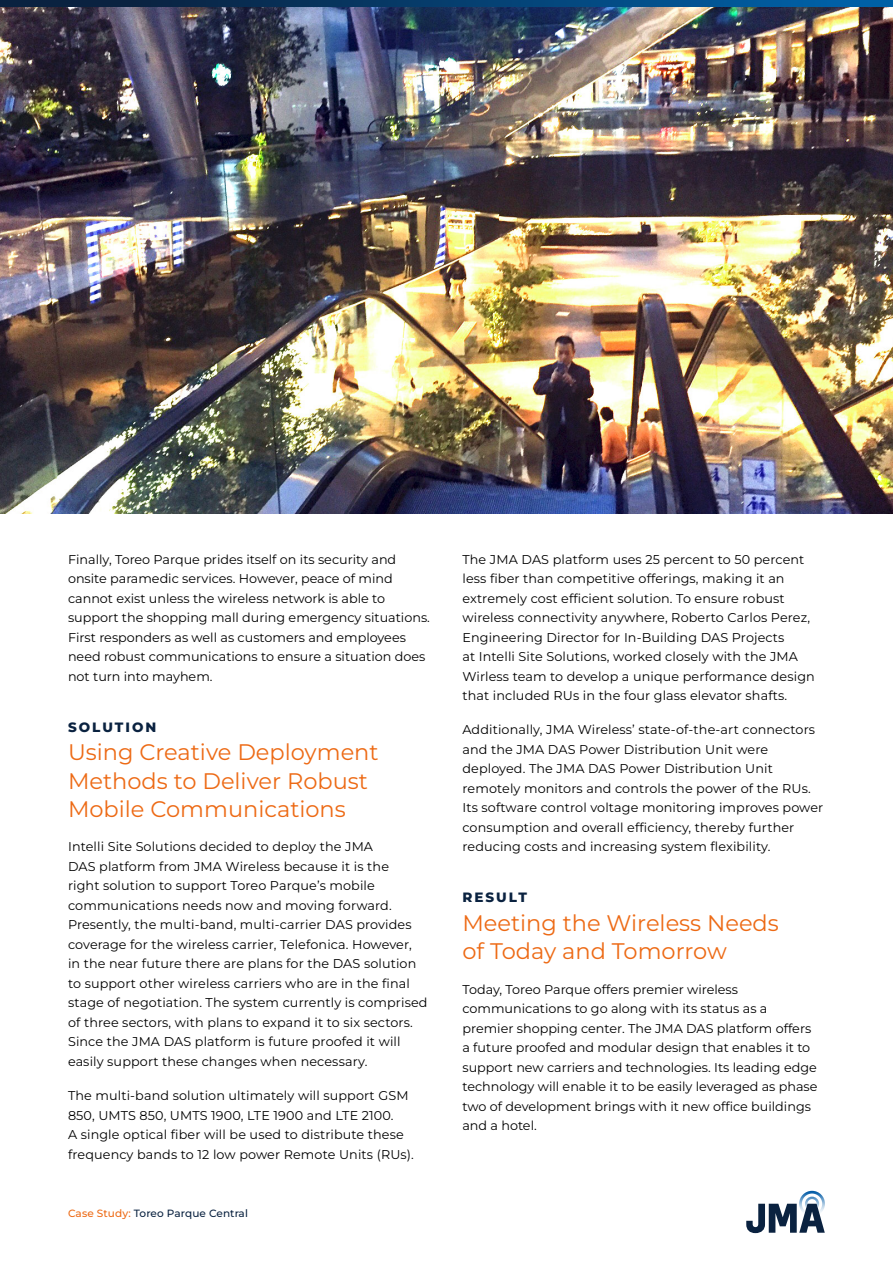
<style>
.page{position:relative;width:893px;height:1263px;background:#fff}
.page>*{position:absolute;margin:0;border:0;box-sizing:border-box;transform-origin:0 0}
.t1{font:22.5px/28.5px "Montserrat";color:#ed6a15}
.t2{font:800 13.5px "Montserrat";letter-spacing:.15em;color:#0a2240}
.t3{font:12.75px/19.5px "Montserrat";letter-spacing:.01em;color:#000}
.t4{font:500 10.5px "Montserrat";letter-spacing:.01em;color:#0a2240}
.s1{color:#ed6a15}
</style>
<div class="page">
<svg style="left:746px;top:1191px;width:79px;height:42px"></svg>
<img style="left:0;top:6px;width:893px;height:507px">
<svg style="left:0;top:0;width:893px;height:6px;background:#053e6e"></svg>
<p class="t3" style="left:68px;top:549px;width:363px">Finally, Toreo Parque prides itself on its security and onsite paramedic services. However, peace of mind cannot exist unless the wireless network is able to support the shopping mall during emergency situations.<br>First responders as well as customers and employees need robust communications to ensure a situation does not turn into mayhem.</p>
<p class="t2" style="left:68px;top:718px;width:90px">SOLUTION</p>
<h1 class="t1" style="left:68px;top:737px;width:312px">Using Creative Deployment<br>Methods to Deliver Robust<br>Mobile Communications</h1>
<p class="t3" style="left:68px;top:837px;width:361px">Intelli Site Solutions decided to deploy the JMA<br>DAS platform from JMA Wireless because it is the<br>right solution to support Toreo Parque’s mobile communications needs now and moving forward.<br>Presently, the multi-band, multi-carrier DAS provides coverage for the wireless carrier, Telefonica. However,<br>in the near future there are plans for the DAS solution to support other wireless carriers who are in the final stage of negotiation. The system currently is comprised of three sectors, with plans to expand it to six sectors.<br>Since the JMA DAS platform is future proofed it will easily support these changes when necessary.</p>
<p class="t3" style="left:68px;top:1085px;width:347px">The multi-band solution ultimately will support GSM 850, UMTS 850, UMTS 1900, LTE 1900 and LTE 2100.<br>A single optical fiber will be used to distribute these frequency bands to 12 low power Remote Units (RUs).</p>
<p class="t4" style="left:68px;top:1206px;width:181px"><span class="s1">Case Study:</span> Toreo Parque Central</p>
<p class="t3" style="left:462px;top:549px;width:354px">The JMA DAS platform uses 25 percent to 50 percent less fiber than competitive offerings, making it an extremely cost efficient solution. To ensure robust wireless connectivity anywhere, Roberto Carlos Perez, Engineering Director for In-Building DAS Projects<br>at Intelli Site Solutions, worked closely with the JMA Wirless team to develop a unique performance design that included RUs in the four glass elevator shafts.</p>
<p class="t3" style="left:462px;top:720px;width:362px">Additionally, JMA Wireless’ state-of-the-art connectors and the JMA DAS Power Distribution Unit were deployed. The JMA DAS Power Distribution Unit remotely monitors and controls the power of the RUs.<br>Its software control voltage monitoring improves power consumption and overall efficiency, thereby further reducing costs and increasing system flexibility.</p>
<p class="t2" style="left:462px;top:888px;width:66px">RESULT</p>
<h1 class="t1" style="left:462px;top:908px;width:318px">Meeting the Wireless Needs of Today and Tomorrow</h1>
<p class="t3" style="left:462px;top:979px;width:357px">Today, Toreo Parque offers premier wireless communications to go along with its status as a premier shopping center. The JMA DAS platform offers a future proofed and modular design that enables it to support new carriers and technologies. Its leading edge technology will enable it to be easily leveraged as phase two of development brings with it new office buildings and a hotel.</p>
</div>
